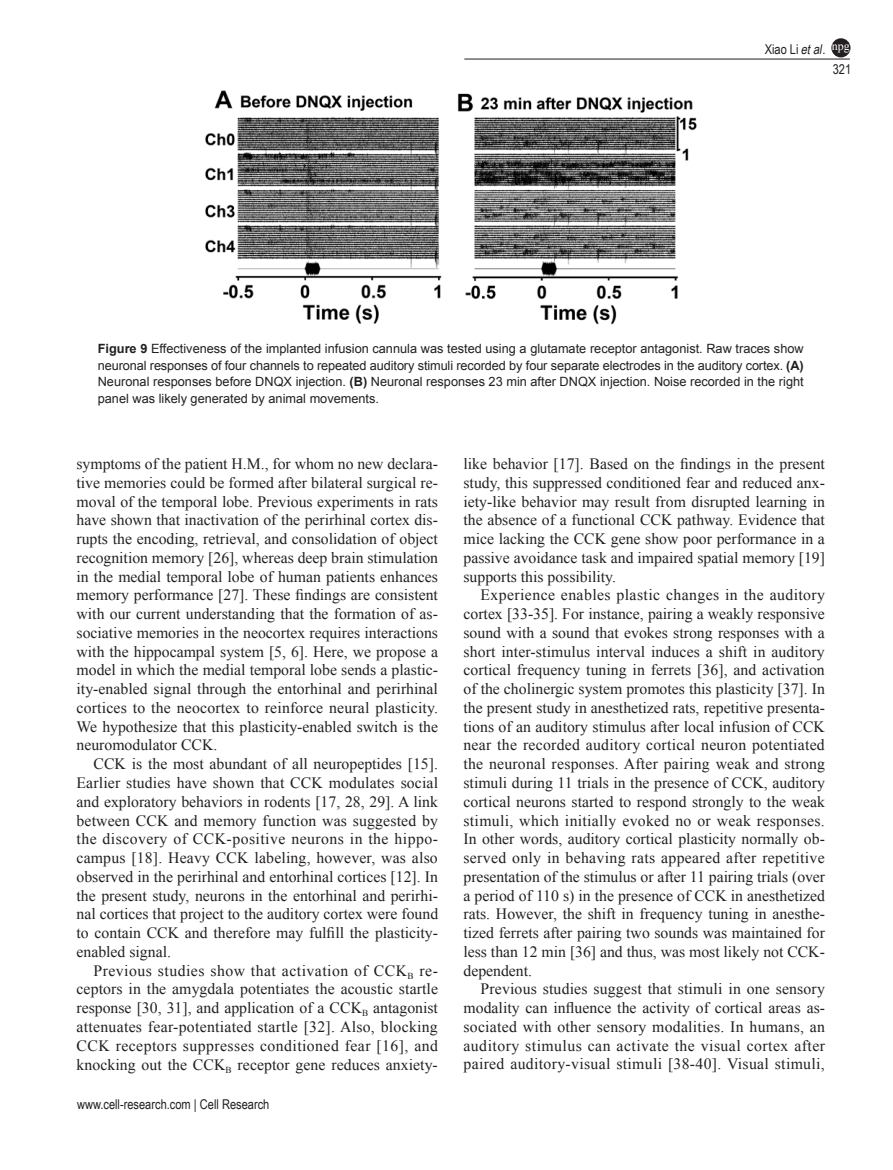
<style>
.page{position:relative;width:893px;height:1170px;background:#fff}
.page>*{position:absolute;margin:0;border:0;box-sizing:border-box;transform-origin:0 0}
.t1{font:15.75px/18.8px "Times New Roman";color:#231f20;text-align:justify}
.t2{font:13.5px "Arial Narrow";color:#231f20}
.t3{font:12.75px/16.5px "Arial";color:#231f20;text-align:justify}
.t4{font:12px "Times New Roman";color:#fff}
.s1{font-style:italic}
.s2{font-weight:700}
</style>
<div class="page">
<hr style="left:464px;top:59px;width:386px;height:1px;background:#231f20">
<div style="left:832px;top:39px;width:18px;height:18px;background:#231f20;border-radius:50%"></div>
<div style="left:831px;top:38px;width:19px;height:19px;border:2px solid #231f20;border-radius:50%"></div>
<img style="left:205px;top:90px;width:492px;height:234px">
<p class="t4" style="left:832px;top:38px;width:19px">npg</p>
<p class="t2" style="left:765px;top:40px;width:62px">Xiao Li <span class="s1">etal</span>.</p>
<p class="t2" style="left:833px;top:59px;width:20px">321</p>
<p class="t3" style="left:98px;top:340px;width:707px"><span class="s2">Figure 9</span> Effectiveness of the implanted infusion cannula was tested using a glutamate receptor antagonist. Raw traces show neuronal responses of four channels to repeated auditory stimuli recorded by four separate electrodes in the auditory cortex. <span class="s2">(A)<br></span>Neuronal responses before DNQX injection. <span class="s2">(B)</span> Neuronal responses 23 min after DNQX injection. Noise recorded in the right panel was likely generated by animal movements.</p>
<p class="t1" style="left:77px;top:454px;width:363px">symptoms of the patient H.M., for whom no new declara&shy;tive memories could be formed after bilateral surgical re&shy;moval of the temporal lobe. Previous experiments in rats have shown that inactivation of the perirhinal cortex dis&shy;rupts the encoding, retrieval, and consolidation of object recognition memory [26], whereas deep brain stimulation in the medial temporal lobe of human patients enhances memory performance [27]. These findings are consistent with our current understanding that the formation of as&shy;sociative memories in the neocortex requires interactions with the hippocampal system [5, 6]. Here, we propose a model in which the medial temporal lobe sends a plastic&shy;ity-enabled signal through the entorhinal and perirhinal cortices to the neocortex to reinforce neural plasticity.<br>We hypothesize that this plasticity-enabled switch is the neuromodulator CCK.</p>
<p class="t1" style="left:77px;top:754px;width:363px;text-indent:17px">CCK is the most abundant of all neuropeptides [15].<br>Earlier studies have shown that CCK modulates social and exploratory behaviors in rodents [17, 28, 29]. A link between CCK and memory function was suggested by the discovery of CCK-positive neurons in the hippo&shy;campus [18]. Heavy CCK labeling, however, was also observed in the perirhinal and entorhinal cortices [12]. In the present study, neurons in the entorhinal and perirhi&shy;nal cortices that project to the auditory cortex were found to contain CCK and therefore may fulfill the plasticity&shy;enabled signal.</p>
<p class="t1" style="left:77px;top:960px;width:363px;text-indent:17px">Previous studies show that activation of CCK<sub>B</sub> re&shy;ceptors in the amygdala potentiates the acoustic startle response [30, 31], and application of a CCK<sub>B</sub> antagonist attenuates fear-potentiated startle [32]. Also, blocking CCK receptors suppresses conditioned fear [16], and knocking out the CCK<sub>B</sub> receptor gene reduces anxiety-</p>
<p class="t2" style="left:77px;top:1094px;width:194px">www.cell-research.com | Cell Research</p>
<p class="t1" style="left:463px;top:454px;width:363px">like behavior [17]. Based on the findings in the present study, this suppressed conditioned fear and reduced anx&shy;iety-like behavior may result from disrupted learning in the absence of a functional CCK pathway. Evidence that mice lacking the CCK gene show poor performance in a passive avoidance task and impaired spatial memory [19] supports this possibility.</p>
<p class="t1" style="left:463px;top:585px;width:363px;text-indent:17px">Experience enables plastic changes in the auditory cortex [33-35]. For instance, pairing a weakly responsive sound with a sound that evokes strong responses with a short inter-stimulus interval induces a shift in auditory cortical frequency tuning in ferrets [36], and activation of the cholinergic system promotes this plasticity [37]. In the present study in anesthetized rats, repetitive presenta&shy;tions of an auditory stimulus after local infusion of CCK near the recorded auditory cortical neuron potentiated the neuronal responses. After pairing weak and strong stimuli during 11 trials in the presence of CCK, auditory cortical neurons started to respond strongly to the weak stimuli, which initially evoked no or weak responses.<br>In other words, auditory cortical plasticity normally ob&shy;served only in behaving rats appeared after repetitive presentation of the stimulus or after 11 pairing trials (over a period of 110 s) in the presence of CCK in anesthetized rats. However, the shift in frequency tuning in anesthe&shy;tized ferrets after pairing two sounds was maintained for less than 12 min [36] and thus, was most likely not CCK&shy;dependent.</p>
<p class="t1" style="left:463px;top:979px;width:363px;text-indent:17px">Previous studies suggest that stimuli in one sensory modality can influence the activity of cortical areas as&shy;sociated with other sensory modalities. In humans, an auditory stimulus can activate the visual cortex after paired auditory-visual stimuli [38-40]. Visual stimuli,</p>
</div>
